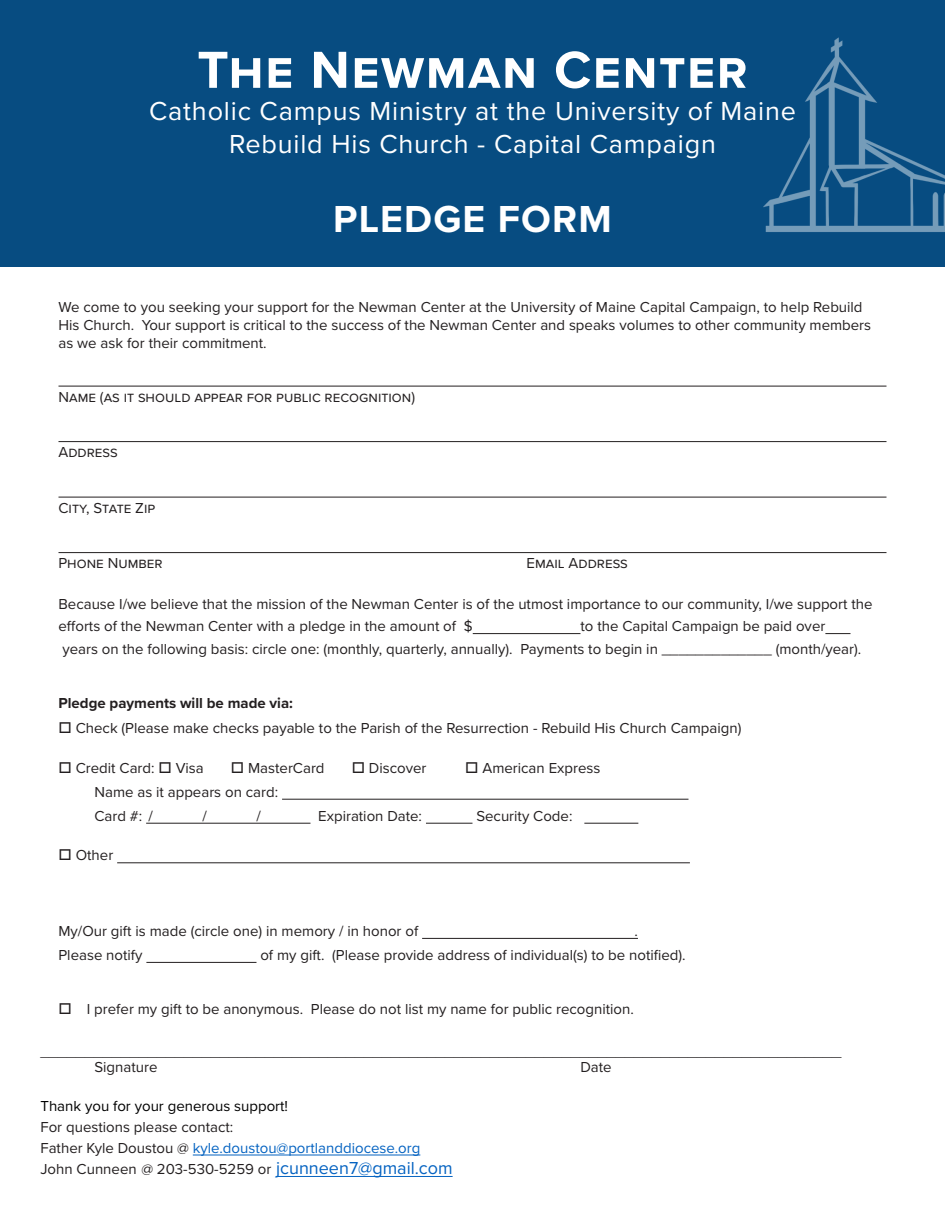
<style>
.page{position:relative;width:945px;height:1215px;background:#fff}
.page>*{position:absolute;margin:0;border:0;box-sizing:border-box;transform-origin:0 0}
.t1{font:700 54px "Proxima Nova";letter-spacing:.03em;color:#fff}
.t2{font:700 39px "Proxima Nova";letter-spacing:.03em;color:#fff}
.t3{font:27px/32.4px "Proxima Nova";letter-spacing:.03em;color:#fff;text-align:center}
.t4{font:18px "Times New Roman";color:#231f20}
.t5{font:15px/18px "Proxima Nova";color:#231f20}
.t6{font:15px "Proxima Nova";color:#000}
.t7{font:700 15px "Proxima Nova";color:#231f20}
.s1{color:#0563c1}
.s2{font-size:18px;color:#0563c1}
</style>
<div class="page">
<hr style="left:58px;top:386px;width:828px;height:1px;background:#231f20">
<hr style="left:58px;top:441px;width:828px;height:1px;background:#231f20">
<hr style="left:58px;top:497px;width:828px;height:1px;background:#231f20">
<hr style="left:58px;top:552px;width:828px;height:1px;background:#231f20">
<hr style="left:473px;top:633px;width:108px;height:1px;background:#231f20">
<svg style="left:825px;top:633px;width:26px;height:1px"></svg>
<hr style="left:282px;top:799px;width:407px;height:1px;background:#231f20">
<hr style="left:146px;top:823px;width:164px;height:1px;background:#231f20">
<hr style="left:426px;top:823px;width:46px;height:1px;background:#231f20">
<hr style="left:584px;top:823px;width:54px;height:1px;background:#231f20">
<hr style="left:117px;top:862px;width:573px;height:1px;background:#231f20">
<hr style="left:422px;top:938px;width:216px;height:1px;background:#231f20">
<hr style="left:146px;top:962px;width:110px;height:1px;background:#231f20">
<hr style="left:193px;top:1155px;width:227px;height:1px;background:#0563c1">
<hr style="left:276px;top:1176px;width:177px;height:1px;background:#0563c1">
<div style="left:0;top:0;width:945px;height:266px;background:#074c81"></div>
<img style="left:763px;top:37px;width:182px;height:195px">
<h1 class="t1" style="left:197px;top:30px;width:552px">The Newman Center</h1>
<h3 class="t3" style="left:149px;top:94px;width:648px">Catholic Campus Ministry at the University of Maine<br>Rebuild His Church - Capital Campaign</h3>
<h2 class="t2" style="left:333px;top:190px;width:280px">PLEDGE FORM</h2>
<p class="t5" style="left:58px;top:297px;width:814px">We come to you seeking your support for the Newman Center at the University of Maine Capital Campaign, to help Rebuild<br>His Church. Your support is critical to the success of the Newman Center and speaks volumes to other community members as we ask for their commitment.</p>
<p class="t5" style="left:58px;top:387px;width:358px">Name (as it should appear for public recognition)</p>
<p class="t5" style="left:58px;top:443px;width:61px">Address</p>
<p class="t5" style="left:58px;top:498px;width:98px">City, State Zip</p>
<p class="t5" style="left:58px;top:554px;width:106px">Phone Number</p>
<p class="t5" style="left:526px;top:554px;width:103px">Email Address</p>
<p class="t5" style="left:58px;top:592px;width:816px;line-height:22.5px">Because I/we believe that the mission of the Newman Center is of the utmost importance to our community, I/we support the efforts of the Newman Center with a pledge in the amount of $</p>
<p class="t5" style="left:62px;top:614px;width:800px;line-height:22.5px;text-indent:518px">to the Capital Campaign be paid over years on the following basis: circle one: (monthly, quarterly, annually). Payments to begin in _____________ (month/year).</p>
<p class="t7" style="left:58px;top:692px;width:236px">Pledge payments will be made via:</p>
<p class="t5" style="left:58px;top:719px;width:684px">□ Check (Please make checks payable to the Parish of the Resurrection - Rebuild His Church Campaign)</p>
<p class="t5" style="left:58px;top:758px;width:147px">□ Credit Card: □ Visa</p>
<p class="t5" style="left:231px;top:758px;width:95px">□ MasterCard</p>
<p class="t5" style="left:352px;top:758px;width:76px">□ Discover</p>
<p class="t5" style="left:465px;top:758px;width:137px">□ American Express</p>
<p class="t5" style="left:94px;top:779px;width:185px;line-height:24px">Name as it appears on card:<br>Card #: /</p>
<p class="t5" style="left:202px;top:806px;width:6px">/</p>
<p class="t5" style="left:256px;top:806px;width:6px">/</p>
<p class="t5" style="left:318px;top:806px;width:105px">Expiration Date:</p>
<p class="t5" style="left:476px;top:806px;width:98px">Security Code:</p>
<p class="t5" style="left:58px;top:846px;width:56px">□ Other</p>
<p class="t5" style="left:58px;top:921px;width:362px">My/Our gift is made (circle one) in memory / in honor of</p>
<p class="t5" style="left:635px;top:921px;width:5px">.</p>
<p class="t5" style="left:58px;top:945px;width:86px">Please notify</p>
<p class="t5" style="left:260px;top:945px;width:427px">of my gift. (Please provide address of individual(s) to be notified).</p>
<p class="t5" style="left:58px;top:999px;width:577px">□ I prefer my gift to be anonymous. Please do not list my name for public recognition.</p>
<p class="t4" style="left:40px;top:1035px;width:802px">_________________________________________________________________________________________</p>
<p class="t5" style="left:94px;top:1057px;width:65px">Signature</p>
<p class="t5" style="left:580px;top:1057px;width:33px">Date</p>
<p class="t6" style="left:40px;top:1094px;width:249px">Thank you for your generous support!</p>
<p class="t5" style="left:40px;top:1115px;width:414px;line-height:21px">For questions please contact:<br>Father Kyle Doustou @ <span class="s1">kyle.doustou@portlanddiocese.org<br></span>John Cunneen @ 203-530-5259 or <span class="s2">jcunneen7@gmail.com</span></p>
</div>
